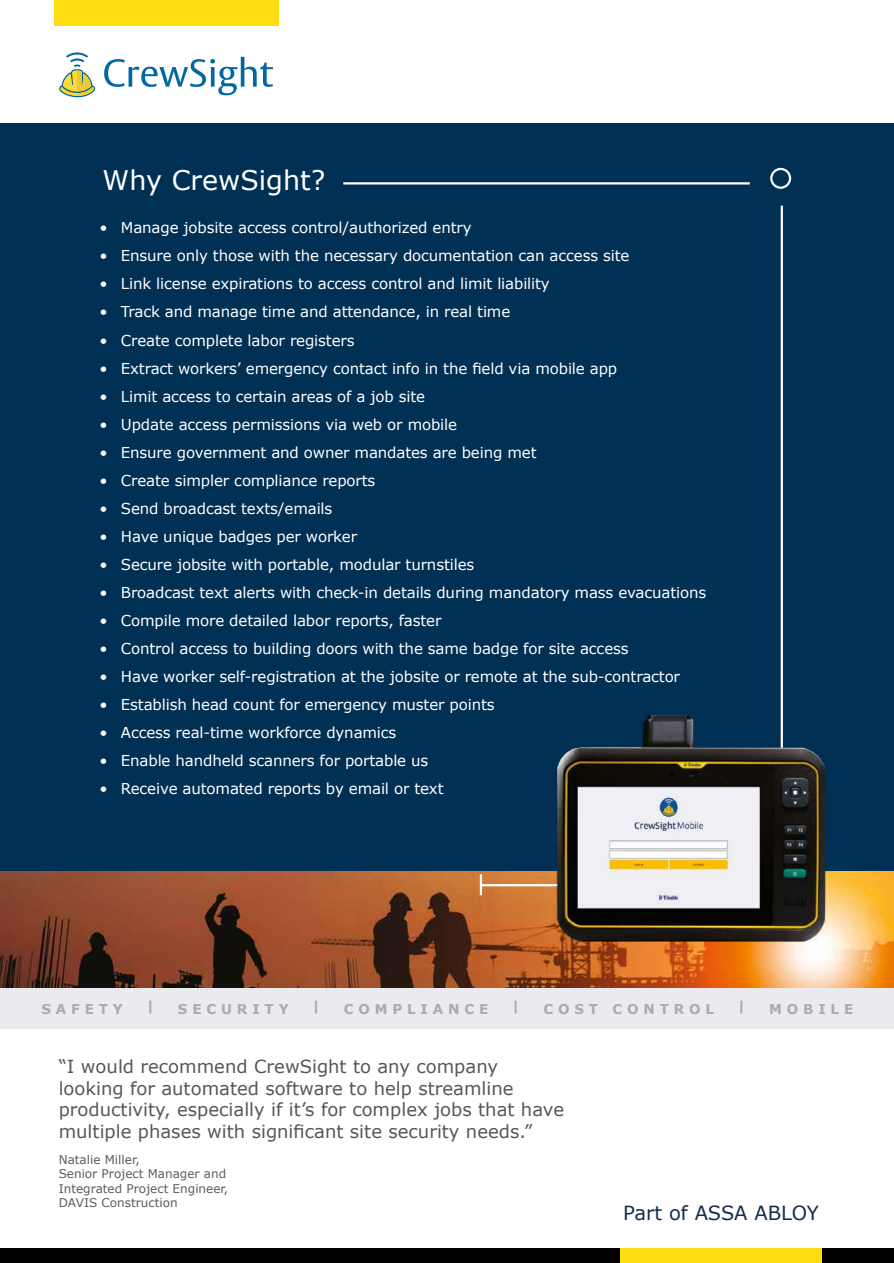
<style>
.page{position:relative;width:894px;height:1263px;background:#fff}
.page>*{position:absolute;margin:0;border:0;box-sizing:border-box;transform-origin:0 0}
.t1{font:27px "Verdana";color:#fff}
.t2{font:19.5px "Verdana";letter-spacing:-.005em;color:#162e4b}
.t3{font:18px/21.6px "Verdana";color:#575756}
.t4{font:15px "Verdana";letter-spacing:-.01em;color:#fff}
.t5{font:700 13.5px "Verdana";letter-spacing:.36em;color:#a7acb6}
.t6{font:12px/14.4px "Verdana";color:#5c5c5b}
</style>
<div class="page">
<div style="left:0;top:122px;width:893px;height:749px;background:#003054"></div>
<img style="left:0;top:871px;width:893px;height:117px">
<div style="left:0;top:1248px;width:893px;height:15px;background:#000"></div>
<div style="left:620px;top:1248px;width:201px;height:15px;background:#ffdd14"></div>
<hr style="left:780px;top:206px;width:2px;height:645px;background:#fff">
<hr style="left:343px;top:182px;width:406px;height:2px;background:#fff">
<div style="left:769px;top:168px;width:21px;height:21px;border:2px solid #fff;border-radius:50%"></div>
<hr style="left:480px;top:884px;width:269px;height:2px;background:#fff">
<hr style="left:479px;top:874px;width:3px;height:21px;background:#fff">
<div style="left:0;top:988px;width:893px;height:41px;background:#eaeaef"></div>
<div style="left:55px;top:0;width:224px;height:25px;background:#ffdd14"></div>
<img style="left:553px;top:712px;width:278px;height:232px">
<svg style="left:104px;top:57px;width:169px;height:38px"></svg>
<svg style="left:59px;top:52px;width:36px;height:45px"></svg>
<svg style="left:77px;top:87px;width:17px;height:9px"></svg>
<h1 class="t1" style="left:103px;top:163px;width:224px">Why CrewSight?</h1>
<p class="t4" style="left:100px;top:218px;width:373px">• Manage jobsite access control/authorized entry</p>
<p class="t4" style="left:100px;top:246px;width:531px">• Ensure only those with the necessary documentation can access site</p>
<p class="t4" style="left:100px;top:274px;width:451px">• Link license expirations to access control and limit liability</p>
<p class="t4" style="left:100px;top:302px;width:412px">• Track and manage time and attendance, in real time</p>
<p class="t4" style="left:100px;top:330px;width:256px">• Create complete labor registers</p>
<p class="t4" style="left:100px;top:358px;width:519px">• Extract workers’ emergency contact info in the field via mobile app</p>
<p class="t4" style="left:100px;top:386px;width:327px">• Limit access to certain areas of a job site</p>
<p class="t4" style="left:100px;top:414px;width:359px">• Update access permissions via web or mobile</p>
<p class="t4" style="left:100px;top:442px;width:438px">• Ensure government and owner mandates are being met</p>
<p class="t4" style="left:100px;top:470px;width:277px">• Create simpler compliance reports</p>
<p class="t4" style="left:100px;top:498px;width:234px">• Send broadcast texts/emails</p>
<p class="t4" style="left:100px;top:526px;width:259px">• Have unique badges per worker</p>
<p class="t4" style="left:100px;top:554px;width:376px">• Secure jobsite with portable, modular turnstiles</p>
<p class="t4" style="left:100px;top:582px;width:608px">• Broadcast text alerts with check-in details during mandatory mass evacuations</p>
<p class="t4" style="left:100px;top:610px;width:343px">• Compile more detailed labor reports, faster</p>
<p class="t4" style="left:100px;top:638px;width:530px">• Control access to building doors with the same badge for site access</p>
<p class="t4" style="left:100px;top:666px;width:581px">• Have worker self-registration at the jobsite or remote at the sub-contractor</p>
<p class="t4" style="left:100px;top:694px;width:396px">• Establish head count for emergency muster points</p>
<p class="t4" style="left:100px;top:722px;width:298px">• Access real-time workforce dynamics</p>
<p class="t4" style="left:100px;top:750px;width:330px">• Enable handheld scanners for portable us</p>
<p class="t4" style="left:100px;top:778px;width:345px">• Receive automated reports by email or text</p>
<p class="t5" style="left:41px;top:1000px;width:83px">SAFETY</p>
<p class="t5" style="left:147px;top:997px;width:9px">|</p>
<p class="t5" style="left:178px;top:1000px;width:112px">SECURITY</p>
<p class="t5" style="left:312px;top:997px;width:9px">|</p>
<p class="t5" style="left:343px;top:1000px;width:146px">COMPLIANCE</p>
<p class="t5" style="left:512px;top:997px;width:9px">|</p>
<p class="t5" style="left:543px;top:1000px;width:172px">COST CONTROL</p>
<p class="t5" style="left:737px;top:997px;width:9px">|</p>
<p class="t5" style="left:768px;top:1000px;width:86px">MOBILE</p>
<p class="t3" style="left:59px;top:1056px;width:507px">“I would recommend CrewSight to any company looking for automated software to help streamline productivity, especially if it’s for complex jobs that have multiple phases with significant site security needs.”</p>
<p class="t6" style="left:59px;top:1152px;width:171px">Natalie Miller,<br>Senior Project Manager and<br>Integrated Project Engineer,<br>DAVIS Construction</p>
<h2 class="t2" style="left:623px;top:1200px;width:197px">Part of ASSA ABLOY</h2>
</div>
